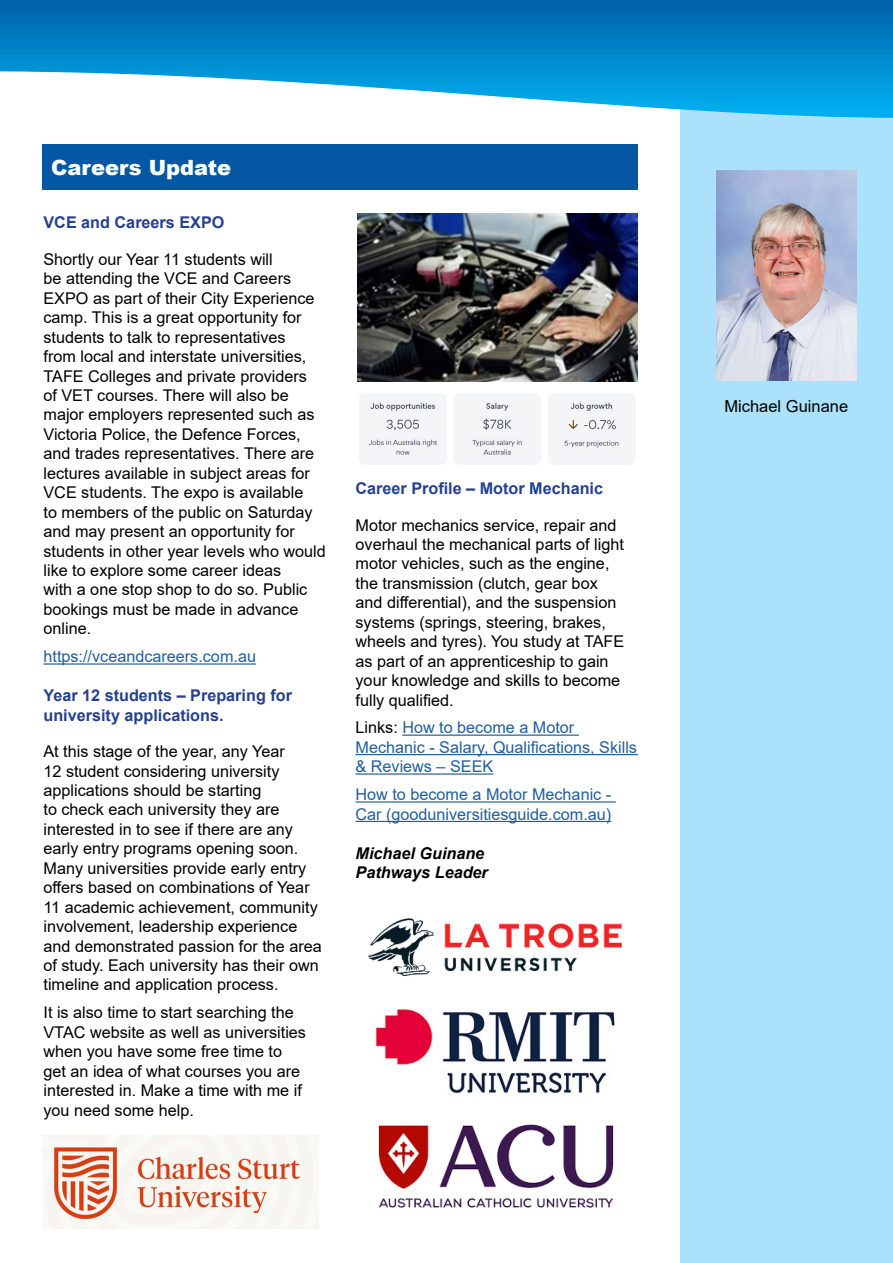
<style>
.page{position:relative;width:893px;height:1263px;background:#fff}
.page>*{position:absolute;margin:0;border:0;box-sizing:border-box;transform-origin:0 0}
.t1{font:900 21px "Arial";color:#fff}
.t2{font:16.5px "Arial";color:#000}
.t3{font:16.2px/19.5px "Arial";color:#000}
.t4{font:16.2px/19.5px "Arial";color:#215e9e}
.t5{font:700 16.2px/19.5px "Arial";color:#25408f}
.t6{font:italic 700 16.2px/19.5px "Arial";color:#000}
.s1{color:#000}
</style>
<div class="page">
<div style="left:680px;top:0;width:213px;height:1263px;background:#abe1fa"></div>
<svg style="left:0;top:0;width:893px;height:118px"></svg>
<hr style="left:44px;top:663px;width:212px;height:2px;background:#215e9e">
<hr style="left:402px;top:734px;width:177px;height:2px;background:#215e9e">
<hr style="left:356px;top:754px;width:282px;height:1px;background:#215e9e">
<hr style="left:356px;top:773px;width:137px;height:2px;background:#215e9e">
<hr style="left:356px;top:801px;width:260px;height:1px;background:#215e9e">
<hr style="left:356px;top:821px;width:255px;height:1px;background:#215e9e">
<div style="left:43px;top:144px;width:595px;height:46px;background:#0357a3"></div>
<img style="left:716px;top:170px;width:140px;height:210px">
<img style="left:358px;top:214px;width:280px;height:168px">
<img style="left:359px;top:394px;width:276px;height:70px">
<img style="left:378px;top:1124px;width:236px;height:84px">
<img style="left:43px;top:1136px;width:275px;height:92px">
<img style="left:375px;top:1008px;width:240px;height:87px">
<img style="left:368px;top:918px;width:254px;height:58px">
<p class="t1" style="left:51px;top:152px;width:182px">Careers Update</p>
<p class="t5" style="left:44px;top:213px;width:182px">VCE and Careers EXPO</p>
<p class="t3" style="left:44px;top:249px;width:284px">Shortly our Year 11 students will<br>be attending the VCE and Careers EXPO as part of their City Experience camp. This is a great opportunity for students to talk to representatives<br>from local and interstate universities, TAFE Colleges and private providers<br>of VET courses. There will also be major employers represented such as Victoria Police, the Defence Forces, and trades representatives. There are lectures available in subject areas for VCE students. The expo is available<br>to members of the public on Saturday and may present an opportunity for students in other year levels who would like to explore some career ideas<br>with a one stop shop to do so. Public bookings must be made in advance online.</p>
<p class="t4" style="left:44px;top:647px;width:214px">https://vceandcareers.com.au</p>
<p class="t5" style="left:44px;top:686px;width:250px">Year 12 students – Preparing for university applications.</p>
<p class="t3" style="left:44px;top:741px;width:280px">At this stage of the year, any Year<br>12 student considering university applications should be starting<br>to check each university they are interested in to see if there are any early entry programs opening soon.<br>Many universities provide early entry offers based on combinations of Year 11 academic achievement, community involvement, leadership experience and demonstrated passion for the area of study. Each university has their own timeline and application process.</p>
<p class="t3" style="left:44px;top:1003px;width:264px">It is also time to start searching the<br>VTAC website as well as universities when you have some free time to get an idea of what courses you are interested in. Make a time with me if you need some help.</p>
<p class="t5" style="left:356px;top:479px;width:249px">Career Profile – Motor Mechanic</p>
<p class="t3" style="left:356px;top:515px;width:270px">Motor mechanics service, repair and overhaul the mechanical parts of light motor vehicles, such as the engine, the transmission (clutch, gear box and differential), and the suspension systems (springs, steering, brakes, wheels and tyres). You study at TAFE as part of an apprenticeship to gain your knowledge and skills to become fully qualified.</p>
<p class="t4" style="left:356px;top:718px;width:283px"><span class="s1">Links:</span> How to become a Motor<br>Mechanic - Salary, Qualifications, Skills &amp; Reviews – SEEK</p>
<p class="t4" style="left:356px;top:785px;width:257px">How to become a Motor Mechanic -<br>Car (gooduniversitiesguide.com.au)</p>
<p class="t6" style="left:356px;top:844px;width:134px">Michael Guinane<br>Pathways Leader</p>
<p class="t2" style="left:724px;top:395px;width:125px">Michael Guinane</p>
</div>
